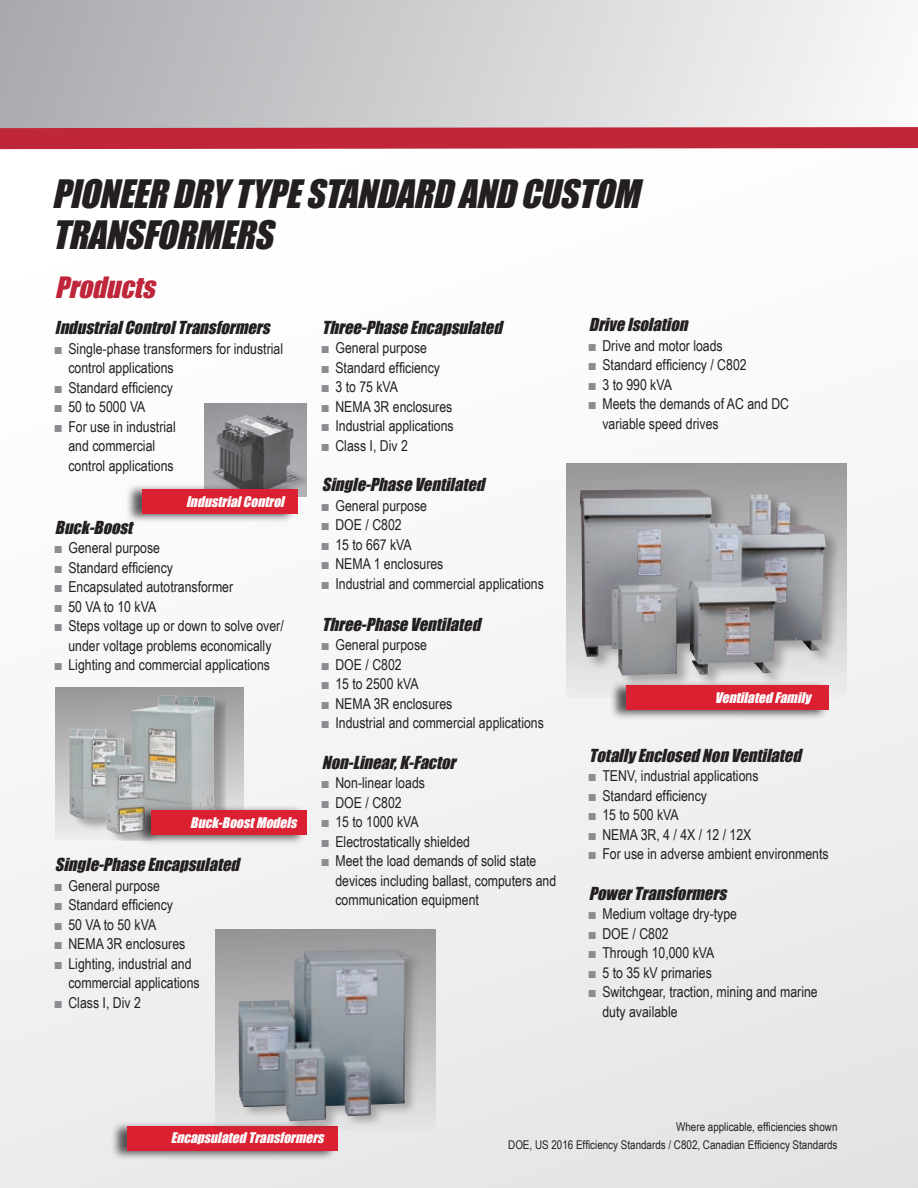
<style>
.page{position:relative;width:918px;height:1188px;background:#fff}
.page>*{position:absolute;margin:0;border:0;box-sizing:border-box;transform-origin:0 0}
.t1{font:italic 36px/40.5px "Impact";color:#231f20}
.t2{font:italic 27px "Impact";color:#bf263a}
.t3{font:italic 16.5px "Impact";color:#231f20}
.t4{font:15px/19.5px "Arial Narrow";color:#231f20}
.t5{font:italic 13.5px "Impact";color:#fff}
.t6{font:12px/18px "Arial Narrow";color:#231f20;text-align:right}
.s1{color:#8a8c8f}
</style>
<div class="page">
<div style="left:0;top:0;width:918px;height:130px;background:linear-gradient(to right,#a9aaae,#f9f9f9)"></div>
<div style="left:0;top:141px;width:918px;height:1047px;background:linear-gradient(to right,#f9f9f9,#efeff0)"></div>
<div style="left:55px;top:687px;width:189px;height:153px;background:linear-gradient(to bottom,#98989a,#ededee)"></div>
<div style="left:567px;top:464px;width:280px;height:234px;background:linear-gradient(to bottom,#99999b,#eee)"></div>
<div style="left:579px;top:487px;width:259px;height:202px;background:#231f20;opacity:.32"></div>
<img style="left:580px;top:490px;width:54px;height:177px">
<img style="left:204px;top:403px;width:103px;height:94px">
<div style="left:72px;top:695px;width:153px;height:145px;background:#231f20;opacity:.3"></div>
<img style="left:69px;top:696px;width:89px;height:123px">
<div style="left:135px;top:805px;width:172px;height:41px;background:#231f20;opacity:.75"></div>
<div style="left:152px;top:811px;width:155px;height:24px;background:#da2031"></div>
<div style="left:110px;top:1121px;width:227px;height:40px;background:#231f20;opacity:.75"></div>
<div style="left:127px;top:1126px;width:211px;height:25px;background:#da2031"></div>
<div style="left:610px;top:680px;width:218px;height:41px;background:#231f20;opacity:.75"></div>
<div style="left:627px;top:686px;width:202px;height:24px;background:#da2031"></div>
<div style="left:125px;top:483px;width:172px;height:41px;background:#231f20;opacity:.75"></div>
<div style="left:142px;top:489px;width:155px;height:24px;background:#da2031"></div>
<svg style="left:0;top:115px;width:918px;height:45px"></svg>
<div style="left:215px;top:929px;width:221px;height:202px;background:linear-gradient(to bottom,#969b9d,#e3dadc)"></div>
<div style="left:236px;top:946px;width:189px;height:188px;background:#231f20;opacity:.3"></div>
<img style="left:293px;top:950px;width:89px;height:68px">
<h1 class="t1" style="left:52px;top:173px;width:600px">PIONEERDRYTYPESTANDARDANDCUSTOM<br>TRANSFORMERS</h1>
<h2 class="t2" style="left:55px;top:267px;width:110px">Products</h2>
<p class="t3" style="left:55px;top:315px;width:221px">IndustrialControlTransformers</p>
<p class="t4" style="left:68px;top:338px;width:216px;text-indent:-14px"><span class="s1">■</span> Single-phase transformers for industrial control applications</p>
<p class="t4" style="left:55px;top:377px;width:120px"><span class="s1">■</span> Standard efficiency</p>
<p class="t4" style="left:55px;top:397px;width:92px"><span class="s1">■</span> 50 to 5000 VA</p>
<p class="t4" style="left:68px;top:416px;width:109px;text-indent:-13px"><span class="s1">■</span> For use in industrial and commercial control applications</p>
<p class="t5" style="left:186px;top:491px;width:104px">IndustrialControl</p>
<p class="t3" style="left:55px;top:515px;width:84px">Buck-Boost</p>
<p class="t4" style="left:55px;top:538px;width:107px"><span class="s1">■</span> General purpose</p>
<p class="t4" style="left:55px;top:557px;width:120px"><span class="s1">■</span> Standard efficiency</p>
<p class="t4" style="left:55px;top:577px;width:180px"><span class="s1">■</span> Encapsulated autotransformer</p>
<p class="t4" style="left:55px;top:596px;width:103px"><span class="s1">■</span> 50 VA to 10 kVA</p>
<p class="t4" style="left:55px;top:616px;width:230px;text-align:center"><span class="s1">■</span> Steps voltage up or down to solve over/ under voltage problems economically</p>
<p class="t4" style="left:55px;top:655px;width:217px"><span class="s1">■</span> Lighting and commercial applications</p>
<p class="t5" style="left:190px;top:812px;width:112px">Buck-BoostModels</p>
<p class="t3" style="left:55px;top:852px;width:191px">Single-PhaseEncapsulated</p>
<p class="t4" style="left:55px;top:875px;width:107px"><span class="s1">■</span> General purpose</p>
<p class="t4" style="left:55px;top:895px;width:120px"><span class="s1">■</span> Standard efficiency</p>
<p class="t4" style="left:55px;top:914px;width:103px"><span class="s1">■</span> 50 VA to 50 kVA</p>
<p class="t4" style="left:55px;top:934px;width:132px"><span class="s1">■</span> NEMA 3R enclosures</p>
<p class="t4" style="left:68px;top:953px;width:133px;text-indent:-13px"><span class="s1">■</span> Lighting, industrial and commercial applications</p>
<p class="t4" style="left:55px;top:992px;width:87px"><span class="s1">■</span> Class I, Div 2</p>
<p class="t3" style="left:322px;top:314px;width:187px">Three-PhaseEncapsulated</p>
<p class="t4" style="left:322px;top:337px;width:107px"><span class="s1">■</span> General purpose</p>
<p class="t4" style="left:322px;top:357px;width:120px"><span class="s1">■</span> Standard efficiency</p>
<p class="t4" style="left:322px;top:376px;width:78px"><span class="s1">■</span> 3 to 75 kVA</p>
<p class="t4" style="left:322px;top:396px;width:132px"><span class="s1">■</span> NEMA 3R enclosures</p>
<p class="t4" style="left:322px;top:415px;width:133px"><span class="s1">■</span> Industrial applications</p>
<p class="t4" style="left:322px;top:435px;width:87px"><span class="s1">■</span> Class I, Div 2</p>
<p class="t3" style="left:322px;top:472px;width:169px">Single-PhaseVentilated</p>
<p class="t4" style="left:322px;top:495px;width:107px"><span class="s1">■</span> General purpose</p>
<p class="t4" style="left:322px;top:514px;width:81px"><span class="s1">■</span> DOE / C802</p>
<p class="t4" style="left:322px;top:534px;width:91px"><span class="s1">■</span> 15 to 667 kVA</p>
<p class="t4" style="left:322px;top:553px;width:123px"><span class="s1">■</span> NEMA 1 enclosures</p>
<p class="t4" style="left:322px;top:573px;width:224px"><span class="s1">■</span> Industrial and commercial applications</p>
<p class="t3" style="left:322px;top:611px;width:165px">Three-PhaseVentilated</p>
<p class="t4" style="left:322px;top:634px;width:107px"><span class="s1">■</span> General purpose</p>
<p class="t4" style="left:322px;top:654px;width:81px"><span class="s1">■</span> DOE / C802</p>
<p class="t4" style="left:322px;top:673px;width:98px"><span class="s1">■</span> 15 to 2500 kVA</p>
<p class="t4" style="left:322px;top:693px;width:132px"><span class="s1">■</span> NEMA 3R enclosures</p>
<p class="t4" style="left:322px;top:712px;width:224px"><span class="s1">■</span> Industrial and commercial applications</p>
<p class="t3" style="left:322px;top:749px;width:140px">Non-Linear,K-Factor</p>
<p class="t4" style="left:322px;top:772px;width:105px"><span class="s1">■</span> Non-linear loads</p>
<p class="t4" style="left:322px;top:792px;width:81px"><span class="s1">■</span> DOE / C802</p>
<p class="t4" style="left:322px;top:811px;width:98px"><span class="s1">■</span> 15 to 1000 kVA</p>
<p class="t4" style="left:322px;top:831px;width:150px"><span class="s1">■</span> Electrostatically shielded</p>
<p class="t4" style="left:335px;top:850px;width:222px;text-indent:-14px"><span class="s1">■</span> Meet the load demands of solid state devices including ballast, computers and communication equipment</p>
<p class="t3" style="left:589px;top:312px;width:105px">DriveIsolation</p>
<p class="t4" style="left:589px;top:335px;width:135px"><span class="s1">■</span> Drive and motor loads</p>
<p class="t4" style="left:589px;top:355px;width:159px"><span class="s1">■</span> Standard efficiency / C802</p>
<p class="t4" style="left:589px;top:374px;width:85px"><span class="s1">■</span> 3 to 990 kVA</p>
<p class="t4" style="left:602px;top:394px;width:188px;text-indent:-14px"><span class="s1">■</span> Meets the demands of AC and DC variable speed drives</p>
<p class="t5" style="left:715px;top:687px;width:102px">VentilatedFamily</p>
<p class="t3" style="left:589px;top:743px;width:219px">TotallyEnclosedNonVentilated</p>
<p class="t4" style="left:589px;top:766px;width:171px"><span class="s1">■</span> TENV, industrial applications</p>
<p class="t4" style="left:589px;top:785px;width:120px"><span class="s1">■</span> Standard efficiency</p>
<p class="t4" style="left:589px;top:805px;width:91px"><span class="s1">■</span> 15 to 500 kVA</p>
<p class="t4" style="left:589px;top:824px;width:164px"><span class="s1">■</span> NEMA 3R, 4 / 4X / 12 / 12X</p>
<p class="t4" style="left:589px;top:844px;width:241px"><span class="s1">■</span> For use in adverse ambient environments</p>
<p class="t3" style="left:589px;top:881px;width:144px">PowerTransformers</p>
<p class="t4" style="left:589px;top:904px;width:150px"><span class="s1">■</span> Medium voltage dry-type</p>
<p class="t4" style="left:589px;top:923px;width:81px"><span class="s1">■</span> DOE / C802</p>
<p class="t4" style="left:589px;top:943px;width:127px"><span class="s1">■</span> Through 10,000 kVA</p>
<p class="t4" style="left:589px;top:962px;width:124px"><span class="s1">■</span> 5 to 35 kV primaries</p>
<p class="t4" style="left:602px;top:982px;width:217px;text-indent:-14px"><span class="s1">■</span> Switchgear, traction, mining and marine duty available</p>
<p class="t5" style="left:171px;top:1128px;width:159px">EncapsulatedTransformers</p>
<p class="t6" style="left:508px;top:1117px;width:331px">Where applicable, efficiencies shown<br>DOE, US 2016 Efficiency Standards / C802, Canadian Efficiency Standards</p>
</div>
